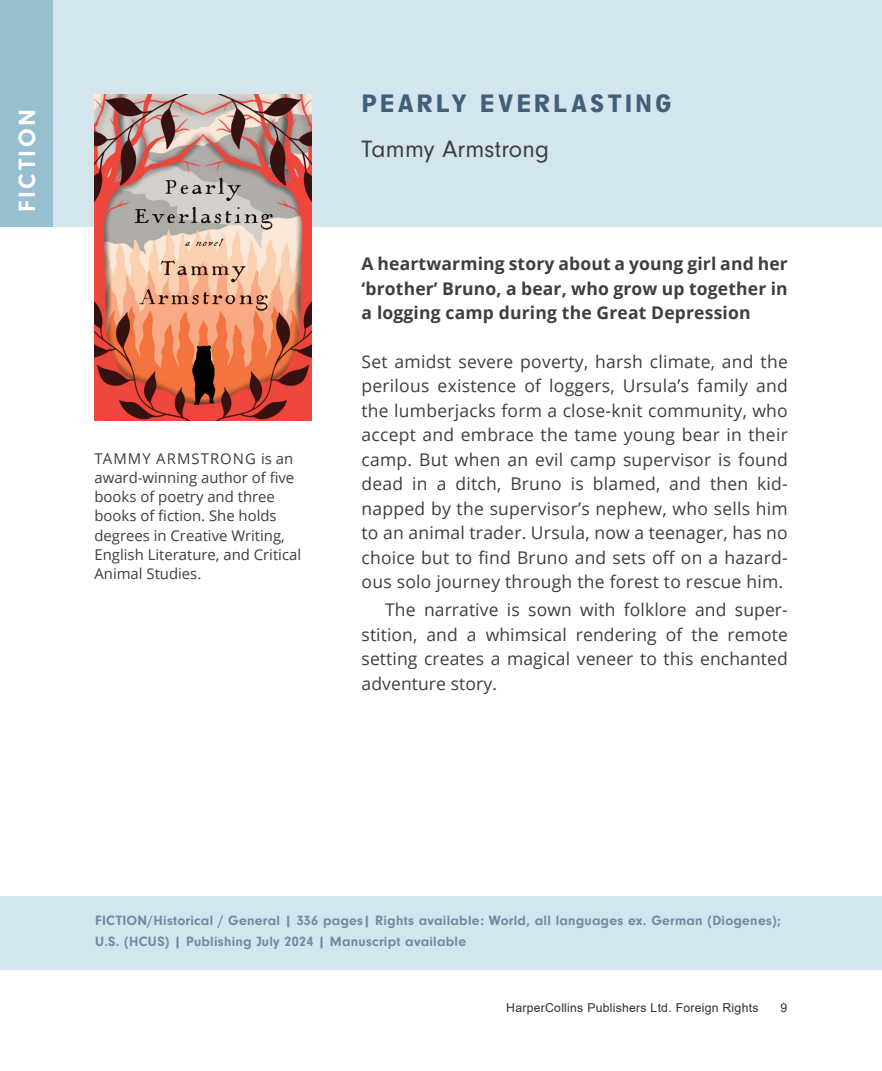
<style>
.page{position:relative;width:882px;height:1071px;background:#fff}
.page>*{position:absolute;margin:0;border:0;box-sizing:border-box;transform-origin:0 0}
.Book_Title{font:900 26.25px "Neuzeit Gro Con";letter-spacing:.1em;color:#425f79}
.Author_Name{font:24.5px "Neuzeit Gro";letter-spacing:.01em;color:#3e3e3f}
.Book_Title-2{font:700 24.5px "Neuzeit Gro";letter-spacing:.1em;color:#fff}
.body_copy_first{font:17.5px/24.5px "Open Sans";letter-spacing:.015em;color:#3e3e3f;text-align:justify}
.body_copy{font:17.5px/24.5px "Open Sans";letter-spacing:.005em;color:#3e3e3f;text-align:justify}
.Shoutline{font:700 17.5px/24.5px "Open Sans";letter-spacing:.01em;color:#3e3e3f;text-align:justify}
.Bio{font:14.88px/19.2px "Open Sans";color:#3e3e3f}
.Book_Info{font:700 14px/21px "Neuzeit Gro";letter-spacing:.02em;color:#74899d}
.t1{font:12.25px "Arial";letter-spacing:.02em;color:#312f30}
</style>
<div class="page">
<div style="left:0;top:0;width:882px;height:227px;background:#d3e6ed"></div>
<div style="left:0;top:0;width:53px;height:227px;background:#96bfd0"></div>
<div style="left:0;top:896px;width:882px;height:74px;background:#d3e6ed"></div>
<img style="left:95px;top:94px;width:217px;height:326px">
<p class="Book_Title-2" style="left:13px;top:212px;width:104px;rotate:-90deg">FICTION</p>
<p class="Bio" style="left:94px;top:448px;width:208px">TAMMY ARMSTRONG is an award-winning author of five books of poetry and three books of fiction. She holds degrees in Creative Writing,<br>English Literature, and Critical<br>Animal Studies.</p>
<p class="Book_Title" style="left:362px;top:89px;width:312px">PEARLY EVERLASTING</p>
<p class="Author_Name" style="left:362px;top:135px;width:189px">Tammy Armstrong</p>
<p class="Shoutline" style="left:362px;top:251px;width:428px">A heartwarming story about a young girl and her ‘brother’ Bruno, a bear, who grow up together in a logging camp during the Great Depression</p>
<p class="body_copy_first" style="left:362px;top:349px;width:428px">Set amidst severe poverty, harsh climate, and the perilous existence of loggers, Ursula’s family and the lumberjacks form a close-knit community, who accept and embrace the tame young bear in their camp. But when an evil camp supervisor is found dead in a ditch, Bruno is blamed, and then kid&shy;napped by the supervisor’s nephew, who sells him to an animal trader. Ursula, now a teenager, has no choice but to find Bruno and sets off on a hazard&shy;ous solo journey through the forest to rescue him.</p>
<p class="body_copy" style="left:362px;top:597px;width:428px;text-indent:24px">The narrative is sown with folklore and super&shy;stition, and a whimsical rendering of the remote setting creates a magical veneer to this enchanted adventure story.</p>
<p class="Book_Info" style="left:95px;top:910px;width:687px">FICTION/Historical / General | 336 pages| Rights available: World, all languages ex. German (Diogenes);<br>U.S. (HCUS) | Publishing July 2024 | Manuscript available</p>
<p class="t1" style="left:506px;top:1000px;width:254px">HarperCollins Publishers Ltd. Foreign Rights</p>
<p class="t1" style="left:781px;top:1000px;width:8px">9</p>
</div>
